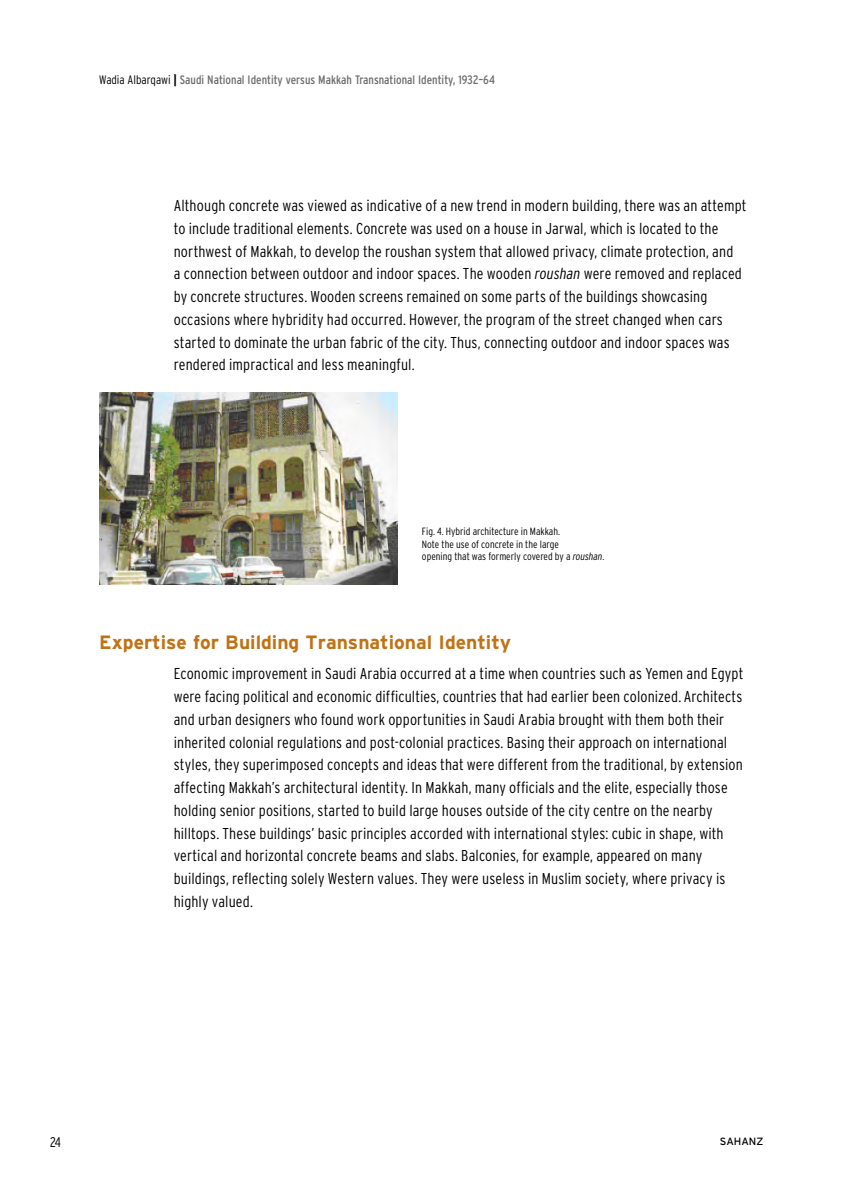
<style>
.page{position:relative;width:844px;height:1191px;background:#fff}
.page>*{position:absolute;margin:0;border:0;box-sizing:border-box;transform-origin:0 0}
.t1{font:700 19.25px "Interstate";color:#c07214}
.t2{font:300 condensed 15.75px/22.8px "Interstate";letter-spacing:.01em;color:#000}
.t3{font:300 condensed 14px "Interstate";color:#000}
.t4{font:condensed 12.25px "Interstate";color:#6d6e71}
.t5{font:300 condensed 12.25px "Interstate";color:#000}
.t6{font:300 condensed 10.5px/12.6px "Interstate";color:#000}
.t7{font:10.5px "Interstate";color:#000}
.s1{font-weight:300;color:#000}
.s2{font-weight:700;font-stretch:normal;color:#000}
.s3{font-style:italic}
</style>
<div class="page">
<img style="left:99px;top:392px;width:298px;height:192px">
<p class="t4" style="left:99px;top:73px;width:397px"><span class="s1">N me</span> <span class="s2">|</span> Thema <span class="s2">|</span> Saudi National Identity versus Makkah Transnational Identity, 1932–64</p>
<p class="t5" style="left:99px;top:73px;width:73px">Wadia Albarq wi</p>
<p class="t2" style="left:174px;top:194px;width:574px">Although concrete was viewed as indicative of a new trend in modern building, there was an attempt to include traditional elements. Concrete was used on a house in Jarwal, which is located to the northwest of Makkah, to develop the roushan system that allowed privacy, climate protection, and<br>a connection between outdoor and indoor spaces. The wooden <span class="s3">roushan</span> were removed and replaced by concrete structures. Wooden screens remained on some parts of the buildings showcasing occasions where hybridity had occurred. However, the program of the street changed when cars started to dominate the urban fabric of the city. Thus, connecting outdoor and indoor spaces was rendered impractical and less meaningful.</p>
<p class="t6" style="left:422px;top:525px;width:184px">Fig. 4. Hybrid architecture in Makkah.<br>Note the use of concrete in the large<br>opening that was formerly covered by a <span class="s3">roushan</span>.</p>
<p class="t1" style="left:99px;top:631px;width:413px">Expertise for Building Transnational Identity</p>
<p class="t2" style="left:174px;top:662px;width:571px">Economic improvement in Saudi Arabia occurred at a time when countries such as Yemen and Egypt were facing political and economic difficulties, countries that had earlier been colonized. Architects and urban designers who found work opportunities in Saudi Arabia brought with them both their inherited colonial regulations and post-colonial practices. Basing their approach on international styles, they superimposed concepts and ideas that were different from the traditional, by extension affecting Makkah’s architectural identity. In Makkah, many officials and the elite, especially those holding senior positions, started to build large houses outside of the city centre on the nearby hilltops. These buildings’ basic principles accorded with international styles: cubic in shape, with vertical and horizontal concrete beams and slabs. Balconies, for example, appeared on many buildings, reflecting solely Western values. They were useless in Muslim society, where privacy is highly valued.</p>
<p class="t3" style="left:50px;top:1134px;width:13px">24</p>
<p class="t7" style="left:719px;top:1135px;width:45px">SAHANZ</p>
</div>
